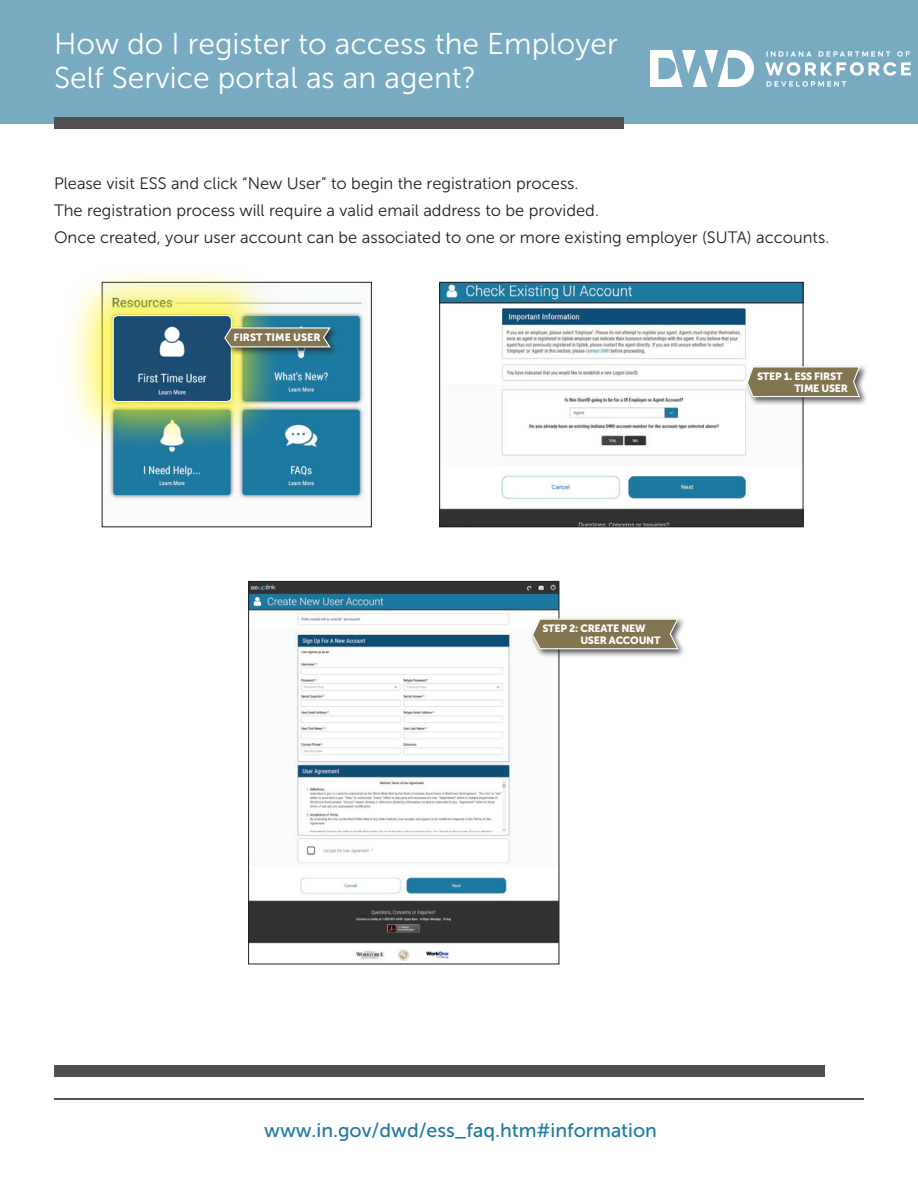
<style>
.page{position:relative;width:918px;height:1188px;background:#fff}
.page>*{position:absolute;margin:0;border:0;box-sizing:border-box;transform-origin:0 0}
.t1{font:30px/34.5px "Museo Sans 300";color:#fff}
.t2{font:19.5px "Museo Sans 500";color:#1d79a0}
.t3{font:16.5px/26.5px "Museo Sans 300";color:#231f20}
.t4{font:10.5px/12px "Museo Sans 900";letter-spacing:-.02em;color:#fff}
.t5{font:10.5px "Museo Sans 900";color:#fff}
</style>
<div class="page">
<div style="left:0;top:0;width:918px;height:123px;background:#78abc2"></div>
<div style="left:54px;top:117px;width:569px;height:12px;background:#505052"></div>
<div style="left:54px;top:1065px;width:771px;height:12px;background:#505052"></div>
<hr style="left:54px;top:1098px;width:810px;height:1px;background:#505052">
<img style="left:441px;top:284px;width:360px;height:241px">
<div style="left:439px;top:282px;width:364px;height:245px;border:1px solid #231f20"></div>
<div style="left:745px;top:364px;width:123px;height:42px;background:#231f20;opacity:.75"></div>
<svg style="left:746px;top:365px;width:115px;height:33px;background:#94896b"></svg>
<img style="left:109px;top:302px;width:256px;height:198px">
<div style="left:102px;top:282px;width:270px;height:245px;border:1px solid #231f20"></div>
<div style="left:61px;top:264px;width:222px;height:190px;background:#fff101;opacity:.75"></div>
<img style="left:113px;top:316px;width:118px;height:86px">
<div style="left:113px;top:315px;width:119px;height:87px;border:1px solid #fff;border-radius:4px"></div>
<div style="left:222px;top:325px;width:116px;height:31px;background:#231f20;opacity:.75"></div>
<svg style="left:224px;top:326px;width:108px;height:22px;background:#838268"></svg>
<img style="left:250px;top:583px;width:307px;height:378px">
<div style="left:248px;top:581px;width:311px;height:383px;border:1px solid #231f20"></div>
<div style="left:530px;top:616px;width:157px;height:42px;background:#231f20;opacity:.75"></div>
<svg style="left:531px;top:618px;width:148px;height:32px;background:#928768"></svg>
<img style="left:651px;top:50px;width:260px;height:37px">
<p class="t1" style="left:54px;top:26px;width:565px">How do I register to access the Employer<br>Self Service portal as an agent?</p>
<p class="t3" style="left:54px;top:171px;width:777px">Please visit ESS and click “New User” to begin the registration process.<br>The registration process will require a valid email address to be provided.<br>Once created, your user account can be associated to one or more existing employer (SUTA) accounts.</p>
<p class="t5" style="left:234px;top:332px;width:88px">FIRST TIME USER</p>
<p class="t4" style="left:580px;top:622px;width:82px;text-indent:-38px">STEP 2: CREATE NEW<br>USER ACCOUNT</p>
<p class="t4" style="left:794px;top:370px;width:55px;text-indent:-37px">STEP 1. ESS FIRST<br>TIME USER</p>
<p class="t2" style="left:264px;top:1119px;width:394px">www.in.gov/dwd/ess_faq.htm#information</p>
</div>
